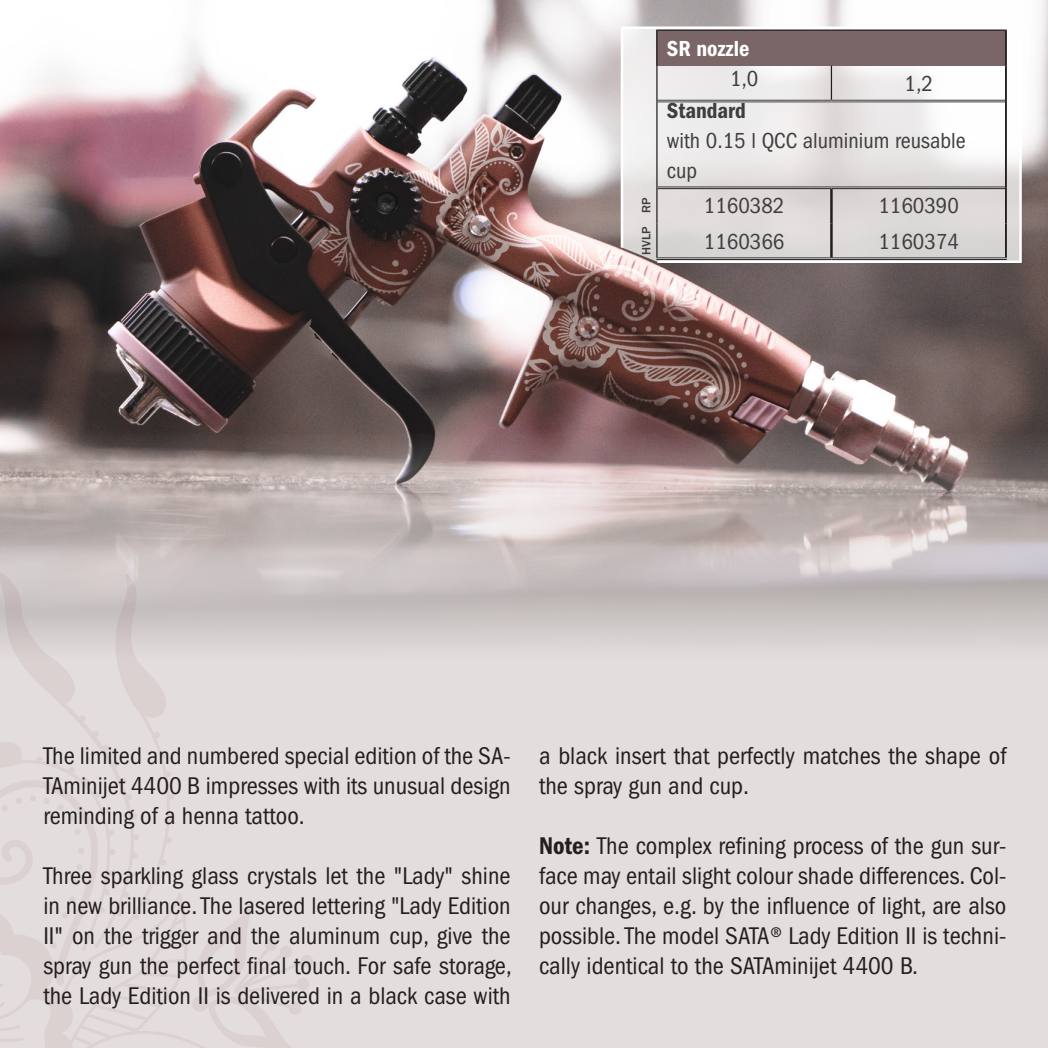
<style>
.page{position:relative;width:1048px;height:1048px;background:#fff}
.page>*{position:absolute;margin:0;border:0;box-sizing:border-box;transform-origin:0 0}
.t1{font:condensed 25px/30px "ITC Franklin Gothic Std";color:#231f20;text-align:justify}
._06_TAB_Numbers{font:condensed 22.5px "ITC Franklin Gothic Std";color:#3e3e3f}
._07_TAB_Produkt{font:condensed 22.5px/30px "ITC Franklin Gothic Std";color:#3e3e3f}
._07_TAB_Produkt-2{font:22.5px "ITC Franklin Gothic Std Dm Cd";color:#fff}
._07_TAB_Produkt-3{font:22.5px "ITC Franklin Gothic Std Dm Cd";color:#3e3e3f}
.Numbers{font:500 12.5px "ITC Franklin Gothic Std";color:#3e3e3f}
.s1{font-family:"ITC Franklin Gothic Std Dm Cd";font-stretch:normal}
</style>
<div class="page">
<div style="left:314px;top:656px;width:733px;height:391px;background:#e3dedd"></div>
<img style="left:0;top:0;width:1047px;height:656px">
<svg style="left:619px;top:25px;width:403px;height:239px"></svg>
<svg style="left:0;top:573px;width:314px;height:475px"></svg>
<p class="_07_TAB_Produkt-2" style="left:666px;top:35px;width:84px">SR nozzle</p>
<p class="_06_TAB_Numbers" style="left:729px;top:66px;width:30px">1,0</p>
<p class="_06_TAB_Numbers" style="left:904px;top:71px;width:30px">1,2</p>
<p class="_07_TAB_Produkt-3" style="left:666px;top:97px;width:80px">Standard</p>
<p class="_07_TAB_Produkt" style="left:666px;top:125px;width:300px">with 0.15 l QCC aluminium reusable cup</p>
<p class="Numbers" style="left:639px;top:213px;width:17px;rotate:-90deg">RP</p>
<p class="_06_TAB_Numbers" style="left:703px;top:193px;width:82px">1160382</p>
<p class="_06_TAB_Numbers" style="left:878px;top:193px;width:82px">1160390</p>
<p class="Numbers" style="left:639px;top:255px;width:30px;rotate:-90deg">HVLP</p>
<p class="_06_TAB_Numbers" style="left:703px;top:228px;width:82px">1160366</p>
<p class="_06_TAB_Numbers" style="left:878px;top:228px;width:82px">1160374</p>
<p class="t1" style="left:43px;top:740px;width:469px">The limited and numbered special edition of the SA-TAminijet 4400 B impresses with its unusual design reminding of a henna tattoo.</p>
<p class="t1" style="left:43px;top:860px;width:470px">Three sparkling glass crystals let the "Lady" shine in new brilliance. The lasered lettering "Lady Edition II" on the trigger and the aluminum cup, give the spray gun the perfect final touch. For safe storage, the Lady Edition II is delivered in a black case with</p>
<p class="t1" style="left:539px;top:740px;width:468px">a black insert that perfectly matches the shape of the spray gun and cup.</p>
<p class="t1" style="left:539px;top:830px;width:469px"><span class="s1">Note:</span> The complex refining process of the gun sur&shy;face may entail slight colour shade differences. Col&shy;our changes, e.g. by the influence of light, are also possible. The model SATA® Lady Edition II is techni&shy;cally identical to the SATAminijet 4400 B.</p>
</div>
